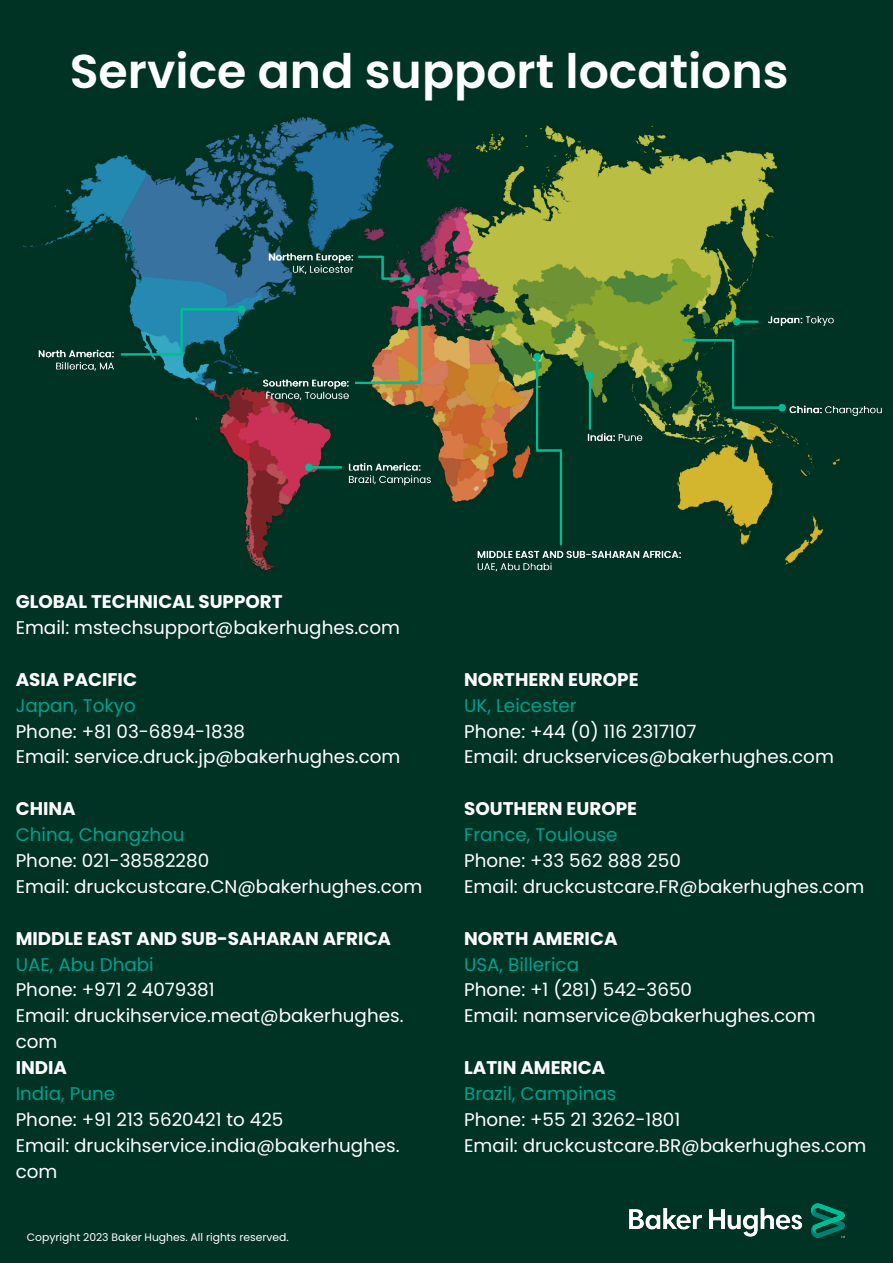
<style>
.page{position:relative;width:893px;height:1263px;background:#003323}
.page>*{position:absolute;margin:0;border:0;box-sizing:border-box;transform-origin:0 0}
._32pt-headline{font:600 47.4px "Poppins";color:#fff}
._8_5pt-body_text{font:18.3px/25.8px "Poppins";color:#fff}
._8_5pt-body_text-2{font:700 18.3px "Poppins";color:#fff}
._8_5pt-body_text-3{font:18.3px "Poppins";color:#00a08f}
._8_5pt-body_text-4{font:10.8px "Poppins";color:#fff}
</style>
<div class="page">
<img style="left:20px;top:117px;width:862px;height:455px">
<img style="left:629px;top:1203px;width:216px;height:35px">
<p class="_32pt-headline" style="left:70px;top:44px;width:720px">Service and support locations</p>
<p class="_8_5pt-body_text-2" style="left:16px;top:591px;width:268px">GLOBAL TECHNICAL SUPPORT</p>
<p class="_8_5pt-body_text" style="left:16px;top:615px;width:386px">Email: mstechsupport@bakerhughes.com</p>
<p class="_8_5pt-body_text-2" style="left:16px;top:669px;width:123px">ASIA PACIFIC</p>
<p class="_8_5pt-body_text-3" style="left:16px;top:695px;width:122px">Japan, Tokyo</p>
<p class="_8_5pt-body_text" style="left:16px;top:718px;width:231px">Phone: +81 03-6894-1838</p>
<p class="_8_5pt-body_text" style="left:16px;top:744px;width:386px">Email: service.druck.jp@bakerhughes.com</p>
<p class="_8_5pt-body_text-2" style="left:16px;top:798px;width:62px">CHINA</p>
<p class="_8_5pt-body_text-3" style="left:16px;top:824px;width:170px">China, Changzhou</p>
<p class="_8_5pt-body_text" style="left:16px;top:848px;width:195px">Phone: 021-38582280</p>
<p class="_8_5pt-body_text" style="left:16px;top:874px;width:408px">Email: druckcustcare.CN@bakerhughes.com</p>
<p class="_8_5pt-body_text-2" style="left:16px;top:927px;width:377px">MIDDLE EAST AND SUB-SAHARAN AFRICA</p>
<p class="_8_5pt-body_text-3" style="left:16px;top:953px;width:139px">UAE, Abu Dhabi</p>
<p class="_8_5pt-body_text" style="left:16px;top:977px;width:201px">Phone: +971 2 4079381</p>
<p class="_8_5pt-body_text" style="left:16px;top:1003px;width:389px">Email: druckihservice.meat@bakerhughes. com</p>
<p class="_8_5pt-body_text-2" style="left:16px;top:1057px;width:53px">INDIA</p>
<p class="_8_5pt-body_text-3" style="left:16px;top:1083px;width:101px">India, Pune</p>
<p class="_8_5pt-body_text" style="left:16px;top:1106px;width:269px">Phone: +91 213 5620421 to 425</p>
<p class="_8_5pt-body_text" style="left:16px;top:1132px;width:386px">Email: druckihservice.india@bakerhughes. com</p>
<p class="_8_5pt-body_text-4" style="left:27px;top:1231px;width:263px">Copyright 2023 Baker Hughes. All rights reserved.</p>
<p class="_8_5pt-body_text-2" style="left:464px;top:669px;width:176px">NORTHERN EUROPE</p>
<p class="_8_5pt-body_text-3" style="left:464px;top:695px;width:114px">UK, Leicester</p>
<p class="_8_5pt-body_text" style="left:464px;top:718px;width:234px">Phone: +44 (0) 116 2317107</p>
<p class="_8_5pt-body_text" style="left:464px;top:744px;width:371px">Email: druckservices@bakerhughes.com</p>
<p class="_8_5pt-body_text-2" style="left:464px;top:798px;width:174px">SOUTHERN EUROPE</p>
<p class="_8_5pt-body_text-3" style="left:464px;top:824px;width:155px">France, Toulouse</p>
<p class="_8_5pt-body_text" style="left:464px;top:848px;width:218px">Phone: +33 562 888 250</p>
<p class="_8_5pt-body_text" style="left:464px;top:874px;width:402px">Email: druckcustcare.FR@bakerhughes.com</p>
<p class="_8_5pt-body_text-2" style="left:464px;top:927px;width:155px">NORTH AMERICA</p>
<p class="_8_5pt-body_text-3" style="left:464px;top:953px;width:116px">USA, Billerica</p>
<p class="_8_5pt-body_text" style="left:464px;top:977px;width:229px">Phone: +1 (281) 542-3650</p>
<p class="_8_5pt-body_text" style="left:464px;top:1003px;width:353px">Email: namservice@bakerhughes.com</p>
<p class="_8_5pt-body_text-2" style="left:464px;top:1057px;width:143px">LATIN AMERICA</p>
<p class="_8_5pt-body_text-3" style="left:464px;top:1083px;width:154px">Brazil, Campinas</p>
<p class="_8_5pt-body_text" style="left:464px;top:1106px;width:218px">Phone: +55 21 3262-1801</p>
<p class="_8_5pt-body_text" style="left:464px;top:1132px;width:404px">Email: druckcustcare.BR@bakerhughes.com</p>
</div>
